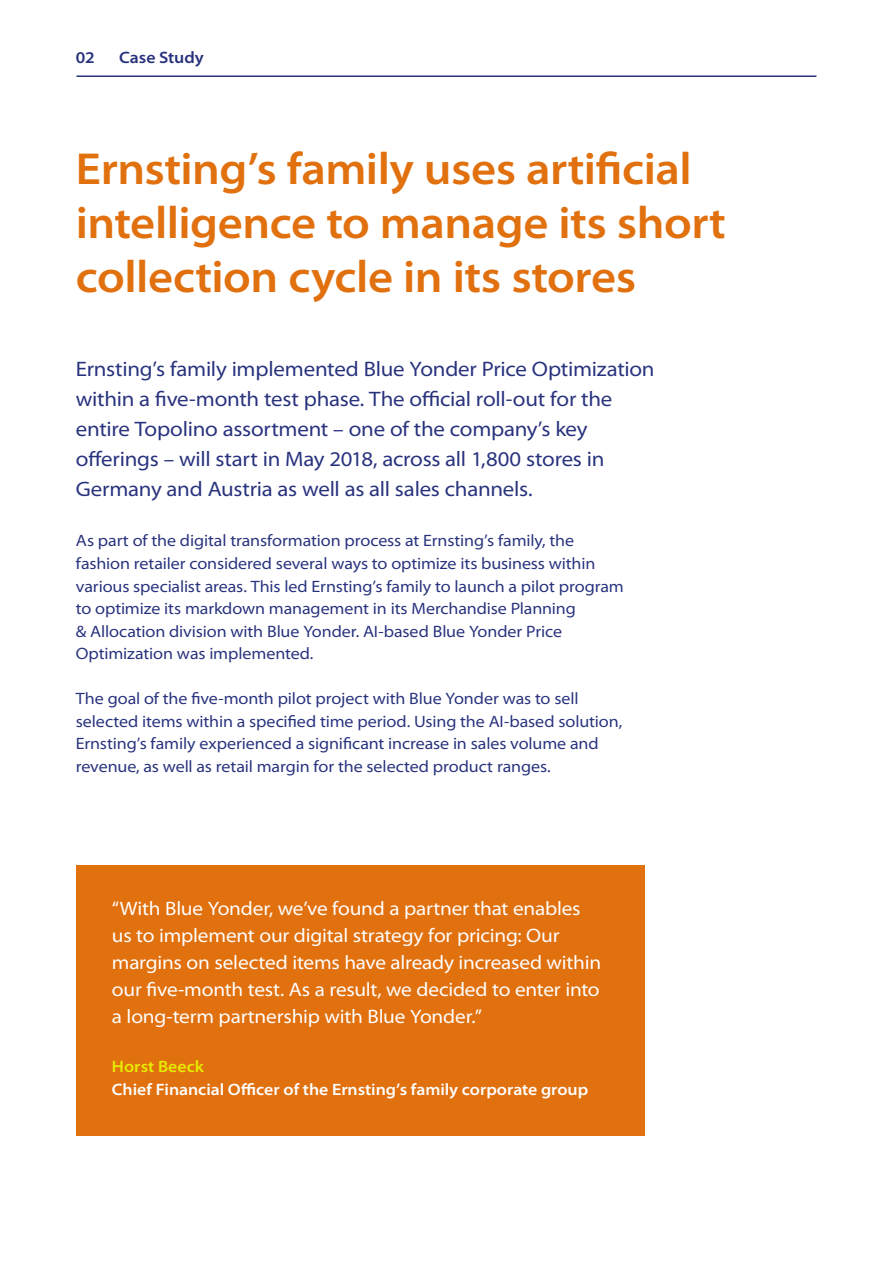
<style>
.page{position:relative;width:893px;height:1263px;background:#fff}
.page>*{position:absolute;margin:0;border:0;box-sizing:border-box;transform-origin:0 0}
.t1{font:600 semi-expanded 45px/54px "Myriad Pro";letter-spacing:-.01em;color:#e1700e}
.t2{font:semi-expanded 21px/30px "Myriad Pro";letter-spacing:-.015em;color:#28327d}
.t3{font:semi-expanded 19.5px/27px "Myriad Pro";letter-spacing:-.01em;color:#fff}
.t4{font:semi-expanded 16.5px/22.5px "Myriad Pro";letter-spacing:-.005em;color:#28327d}
.t5{font:600 semi-expanded 16.5px "Myriad Pro";letter-spacing:-.005em;color:#fff}
.t6{font:600 semi-expanded 16.5px "Myriad Pro";letter-spacing:-.005em;color:#28327d}
.t7{font:600 semi-expanded 16.5px "Myriad Pro";letter-spacing:.005em;color:#e6eb00}
</style>
<div class="page">
<hr style="left:77px;top:75px;width:739px;height:2px;background:#28327d">
<div style="left:76px;top:865px;width:568px;height:270px;background:#e1700e"></div>
<p class="t6" style="left:76px;top:49px;width:20px">02</p>
<p class="t6" style="left:119px;top:49px;width:86px">Case Study</p>
<h1 class="t1" style="left:76px;top:142px;width:652px">Ernsting’s family uses artificial intelligence to manage its short collection cycle in its stores</h1>
<p class="t2" style="left:76px;top:354px;width:580px">Ernsting’s family implemented Blue Yonder Price Optimization within a five-month test phase. The official roll-out for the entire Topolino assortment – one of the company’s key offerings – will start in May 2018, across all 1,800 stores in Germany and Austria as well as all sales channels.</p>
<p class="t4" style="left:76px;top:530px;width:549px">As part of the digital transformation process at Ernsting’s family, the fashion retailer considered several ways to optimize its business within various specialist areas. This led Ernsting’s family to launch a pilot program to optimize its markdown management in its Merchandise Planning<br>&amp; Allocation division with Blue Yonder. AI-based Blue Yonder Price Optimization was implemented.</p>
<p class="t4" style="left:76px;top:687px;width:548px">The goal of the five-month pilot project with Blue Yonder was to sell selected items within a specified time period. Using the AI-based solution, Ernsting’s family experienced a significant increase in sales volume and revenue, as well as retail margin for the selected product ranges.</p>
<p class="t3" style="left:112px;top:895px;width:491px">“With Blue Yonder, we’ve found a partner that enables us to implement our digital strategy for pricing: Our margins on selected items have already increased within our five-month test. As a result, we decided to enter into a long-term partnership with Blue Yonder.”</p>
<p class="t7" style="left:112px;top:1057px;width:94px">Horst Beeck</p>
<p class="t5" style="left:112px;top:1080px;width:478px">Chief Financial Officer of the Ernsting’s family corporate group</p>
</div>
